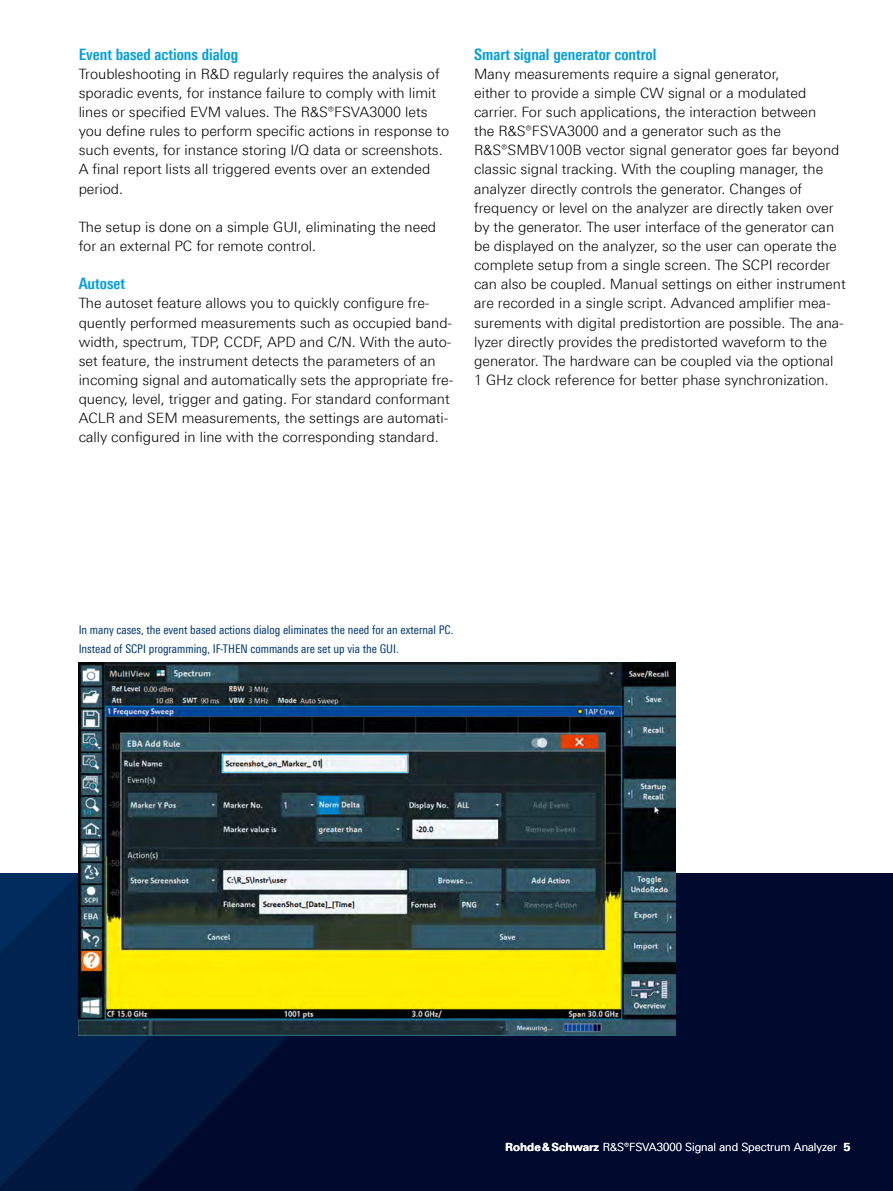
<style>
.page{position:relative;width:893px;height:1191px;background:#fff}
.page>*{position:absolute;margin:0;border:0;box-sizing:border-box;transform-origin:0 0}
.Absatzfett_cyan{font:700 15.75px "Linotype Univers 620 Cn";color:#009ee3}
.Haupttext_ohne_Absta{font:300 14.25px/19.2px "Linotype Univers 330";color:#000}
.Haupttext{font:300 14.25px/19.2px "Linotype Univers 330";color:#000}
.Bildunterschrift{font:12px/19.2px "Linotype Univers 420 Cn";color:#003973}
.Fusszeile_rechts{font:300 11.25px "Linotype Univers 330";color:#fff}
.s1{font-family:"Linotype Univers 630";font-weight:700}
</style>
<div class="page">
<div style="left:0;top:873px;width:893px;height:318px;background:#00092e"></div>
<svg style="left:156px;top:1035px;width:158px;height:132px"></svg>
<svg style="left:0;top:873px;width:156px;height:318px"></svg>
<img style="left:79px;top:662px;width:597px;height:373px">
<p class="Absatzfett_cyan" style="left:79px;top:45px;width:161px">Event based actions dialog</p>
<p class="Haupttext_ohne_Absta" style="left:79px;top:64px;width:372px">Troubleshooting in R&amp;D regularly requires the analysis of sporadic events, for instance failure to comply with limit lines or specified EVM values. The R&amp;S®FSVA3000 lets you define rules to perform specific actions in response to such events, for instance storing I/Q data or screenshots.<br>A final report lists all triggered events over an extended period.</p>
<p class="Haupttext" style="left:79px;top:217px;width:359px">The setup is done on a simple GUI, eliminating the need for an external PC for remote control.</p>
<p class="Absatzfett_cyan" style="left:79px;top:274px;width:48px">Autoset</p>
<p class="Haupttext_ohne_Absta" style="left:79px;top:293px;width:376px">The autoset feature allows you to quickly configure fre&shy;quently performed measurements such as occupied band&shy;width, spectrum, TDP, CCDF, APD and C/N. With the auto&shy;set feature, the instrument detects the parameters of an incoming signal and automatically sets the appropriate fre&shy;quency, level, trigger and gating. For standard conformant ACLR and SEM measurements, the settings are automati&shy;cally configured in line with the corresponding standard.</p>
<p class="Absatzfett_cyan" style="left:474px;top:45px;width:184px">Smart signal generator control</p>
<p class="Haupttext_ohne_Absta" style="left:474px;top:64px;width:373px">Many measurements require a signal generator,<br>either to provide a simple CW signal or a modulated carrier. For such applications, the interaction between<br>the R&amp;S®FSVA3000 and a generator such as the R&amp;S®SMBV100B vector signal generator goes far beyond classic signal tracking. With the coupling manager, the analyzer directly controls the generator. Changes of frequency or level on the analyzer are directly taken over by the generator. The user interface of the generator can be displayed on the analyzer, so the user can operate the complete setup from a single screen. The SCPI recorder can also be coupled. Manual settings on either instrument are recorded in a single script. Advanced amplifier mea&shy;surements with digital predistortion are possible. The ana&shy;lyzer directly provides the predistorted waveform to the generator. The hardware can be coupled via the optional<br>1 GHz clock reference for better phase synchronization.</p>
<p class="Bildunterschrift" style="left:79px;top:620px;width:376px">In many cases, the event based actions dialog eliminates the need for an external PC.<br>Instead of SCPI programming, IF-THEN commands are set up via the GUI.</p>
<p class="Fusszeile_rechts" style="left:505px;top:1140px;width:347px"><span class="s1">Rohde&amp;Schwarz</span> R&amp;S®FSVA3000 Signal and Spectrum Analyzer <span class="s1">5</span></p>
</div>
